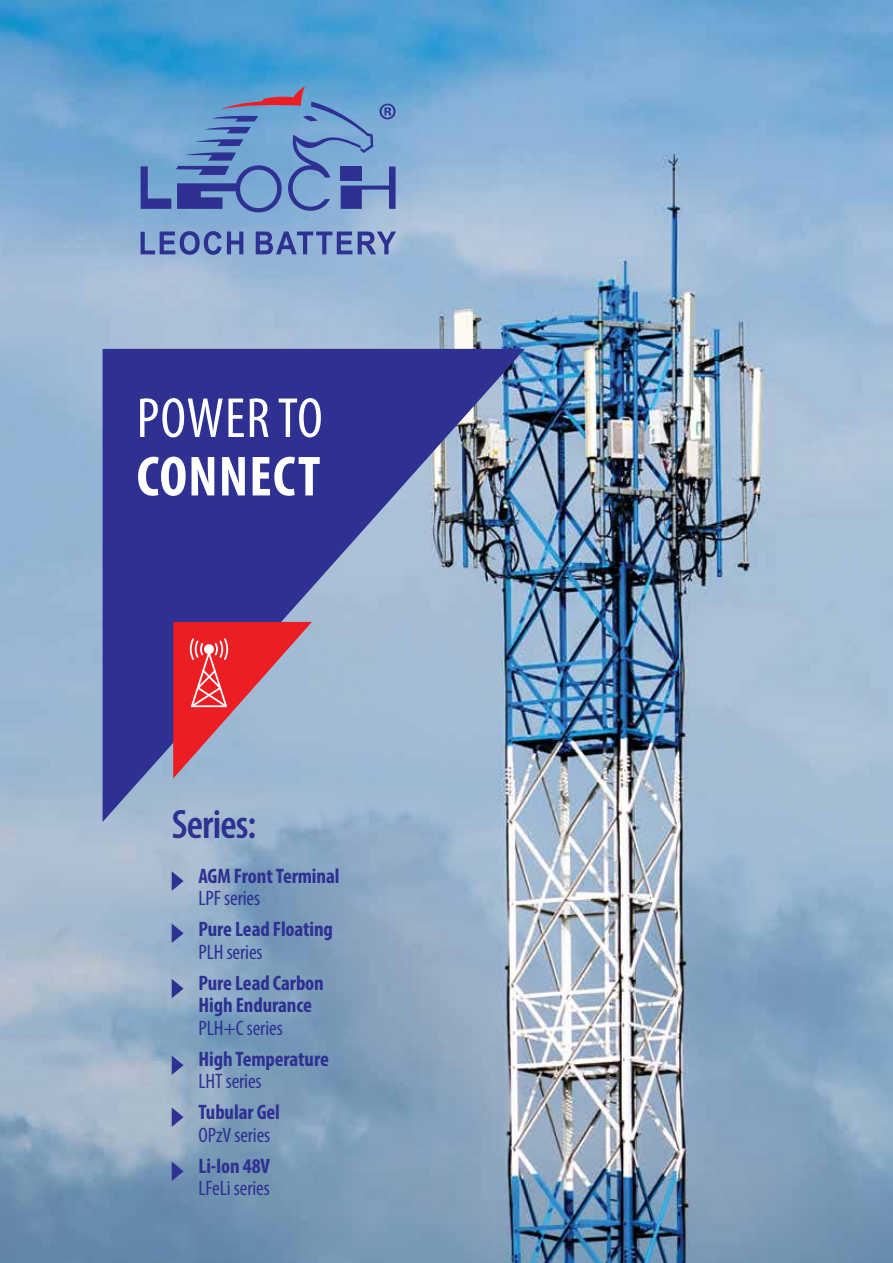
<style>
.page{position:relative;width:893px;height:1263px;background:#fff}
.page>*{position:absolute;margin:0;border:0;box-sizing:border-box;transform-origin:0 0}
.t1{font:condensed 57px "Myriad Pro";letter-spacing:.02em;color:#fff}
.t2{font:700 condensed 57px "Myriad Pro";letter-spacing:.02em;color:#fff}
.t3{font:600 condensed 41.25px "Myriad Pro";letter-spacing:-.02em;color:#2e3092}
.t4{font:700 condensed 21px/22.5px "Myriad Pro";letter-spacing:-.005em;color:#2e3092}
.t5{font:condensed 21px "Myriad Pro";letter-spacing:-.005em;color:#2e3092}
</style>
<div class="page">
<img style="left:0;top:0;width:893px;height:1263px">
<svg style="left:103px;top:349px;width:422px;height:473px;background:#616dac"></svg>
<svg style="left:173px;top:622px;width:139px;height:156px;background:#c57283"></svg>
<svg style="left:172px;top:1161px;width:12px;height:20px"></svg>
<svg style="left:172px;top:1107px;width:12px;height:20px"></svg>
<svg style="left:172px;top:1055px;width:12px;height:20px"></svg>
<svg style="left:172px;top:979px;width:12px;height:19px"></svg>
<svg style="left:172px;top:923px;width:12px;height:20px"></svg>
<svg style="left:172px;top:871px;width:12px;height:20px"></svg>
<svg style="left:141px;top:231px;width:255px;height:24px;background:#6b81bc"></svg>
<svg style="left:141px;top:86px;width:255px;height:126px;background:#6990c5"></svg>
<h1 class="t1" style="left:137px;top:384px;width:187px">POWER TO</h1>
<h1 class="t2" style="left:137px;top:441px;width:185px">CONNECT</h1>
<h2 class="t3" style="left:172px;top:801px;width:86px">Series:</h2>
<p class="t4" style="left:198px;top:864px;width:143px">AGM Front Terminal</p>
<p class="t5" style="left:198px;top:885px;width:63px">LPF series</p>
<p class="t4" style="left:198px;top:917px;width:136px">Pure Lead Floating</p>
<p class="t5" style="left:198px;top:939px;width:66px">PLH series</p>
<p class="t4" style="left:198px;top:971px;width:127px">Pure Lead Carbon<br>High Endurance</p>
<p class="t5" style="left:198px;top:1015px;width:86px">PLH+C series</p>
<p class="t4" style="left:198px;top:1047px;width:132px">High Temperature</p>
<p class="t5" style="left:198px;top:1068px;width:65px">LHT series</p>
<p class="t4" style="left:198px;top:1100px;width:83px">Tubular Gel</p>
<p class="t5" style="left:198px;top:1122px;width:73px">OPzV series</p>
<p class="t4" style="left:198px;top:1154px;width:73px">Li-Ion 48V</p>
<p class="t5" style="left:198px;top:1175px;width:73px">LFeLi series</p>
</div>
